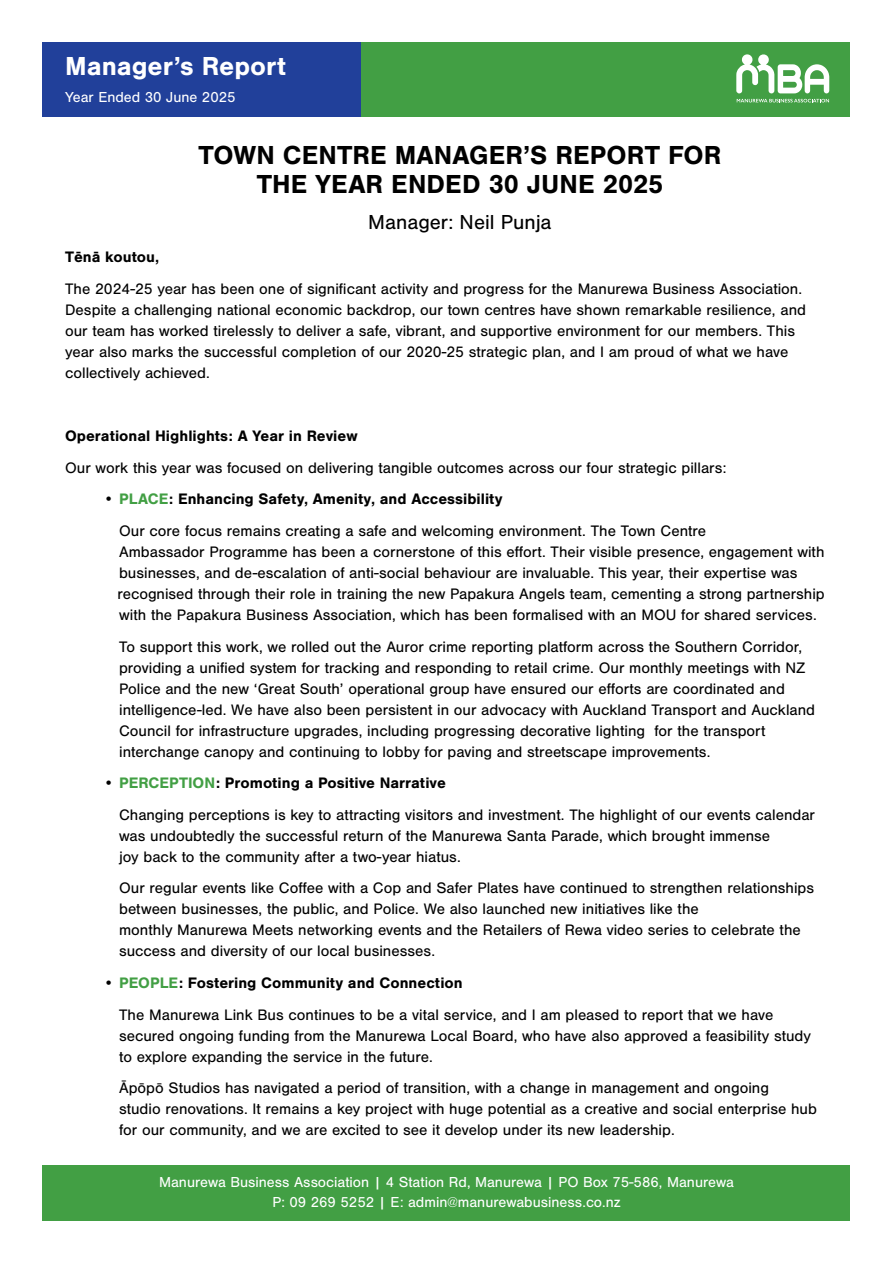
<style>
.page{position:relative;width:893px;height:1263px;background:#fff}
.page>*{position:absolute;margin:0;border:0;box-sizing:border-box;transform-origin:0 0}
.t1{font:700 27px/28.5px "Nimbus San";letter-spacing:.005em;color:#000;text-align:center}
.t2{font:700 27px "Nimbus San";color:#fff}
.t3{font:21px "Nimbus San";color:#000}
.t4{font:15.75px/21px "Nimbus San";color:#000}
.t5{font:700 15.75px "Nimbus San";color:#000}
.t6{font:15px/20.1px "Nimbus San";color:#fff;text-align:center}
.s1{font-weight:700;color:#429f44}
.s2{font-weight:700}
</style>
<div class="page">
<div style="left:43px;top:1165px;width:807px;height:55px;background:#429f44"></div>
<div style="left:43px;top:43px;width:807px;height:74px;background:#429f44"></div>
<div style="left:43px;top:43px;width:318px;height:74px;background:#21409a"></div>
<svg style="left:736px;top:54px;width:93px;height:48px"></svg>
<h1 class="t2" style="left:65px;top:51px;width:222px">Manager’s Report</h1>
<p class="t6" style="left:65px;top:87px;width:172px">Year Ended 30 June 2025</p>
<h1 class="t1" style="left:198px;top:141px;width:524px">TOWN CENTRE MANAGER’S REPORT FOR<br>THE YEAR ENDED 30 JUNE 2025</h1>
<h2 class="t3" style="left:368px;top:210px;width:185px">Manager: Neil Punja</h2>
<p class="t5" style="left:65px;top:248px;width:96px">Tēnā koutou,</p>
<p class="t4" style="left:65px;top:278px;width:742px">The 2024-25 year has been one of significant activity and progress for the Manurewa Business Association.<br>Despite a challenging national economic backdrop, our town centres have shown remarkable resilience, and our team has worked tirelessly to deliver a safe, vibrant, and supportive environment for our members. This year also marks the successful completion of our 2020-25 strategic plan, and I am proud of what we have collectively achieved.</p>
<p class="t5" style="left:65px;top:427px;width:294px">Operational Highlights: A Year in Review</p>
<p class="t4" style="left:65px;top:457px;width:663px">Our work this year was focused on delivering tangible outcomes across our four strategic pillars:</p>
<p class="t4" style="left:119px;top:483px;width:589px;line-height:31.7px;text-indent:-16px">• <span class="s1">PLACE</span><span class="s2">: Enhancing Safety, Amenity, and Accessibility<br></span>Our core focus remains creating a safe and welcoming environment. The Town Centre</p>
<p class="t4" style="left:117px;top:541px;width:709px">Ambassador Programme has been a cornerstone of this effort. Their visible presence, engagement with businesses, and de-escalation of anti-social behaviour are invaluable. This year, their expertise was recognised through their role in training the new Papakura Angels team, cementing a strong partnership with the Papakura Business Association, which has been formalised with an MOU for shared services.</p>
<p class="t4" style="left:119px;top:636px;width:697px">To support this work, we rolled out the Auror crime reporting platform across the Southern Corridor, providing a unified system for tracking and responding to retail crime. Our monthly meetings with NZ Police and the new ‘Great South’ operational group have ensured our efforts are coordinated and intelligence-led. We have also been persistent in our advocacy with Auckland Transport and Auckland Council for infrastructure upgrades, including progressing decorative lighting for the transport interchange canopy and continuing to lobby for paving and streetscape improvements.</p>
<p class="t4" style="left:119px;top:767px;width:697px;line-height:31.7px;text-indent:-16px">• <span class="s1">PERCEPTION</span><span class="s2">: Promoting a Positive Narrative<br></span>Changing perceptions is key to attracting visitors and investment. The highlight of our events calendar</p>
<p class="t4" style="left:119px;top:825px;width:653px">was undoubtedly the successful return of the Manurewa Santa Parade, which brought immense joy back to the community after a two-year hiatus.</p>
<p class="t4" style="left:119px;top:878px;width:696px">Our regular events like Coffee with a Cop and Safer Plates have continued to strengthen relationships between businesses, the public, and Police. We also launched new initiatives like the<br>monthly Manurewa Meets networking events and the Retailers of Rewa video series to celebrate the success and diversity of our local businesses.</p>
<p class="t4" style="left:119px;top:967px;width:656px;line-height:31.7px;text-indent:-16px">• <span class="s1">PEOPLE</span><span class="s2">: Fostering Community and Connection<br></span>The Manurewa Link Bus continues to be a vital service, and I am pleased to report that we have</p>
<p class="t4" style="left:119px;top:1025px;width:693px">secured ongoing funding from the Manurewa Local Board, who have also approved a feasibility study to explore expanding the service in the future.</p>
<p class="t4" style="left:119px;top:1078px;width:699px">Āpōpō Studios has navigated a period of transition, with a change in management and ongoing<br>studio renovations. It remains a key project with huge potential as a creative and social enterprise hub for our community, and we are excited to see it develop under its new leadership.</p>
<p class="t6" style="left:159px;top:1172px;width:576px">Manurewa Business Association | 4 Station Rd, Manurewa | PO Box 75-586, Manurewa<br>P: 09 269 5252 | E: admin@manurewabusiness.co.nz</p>
</div>
